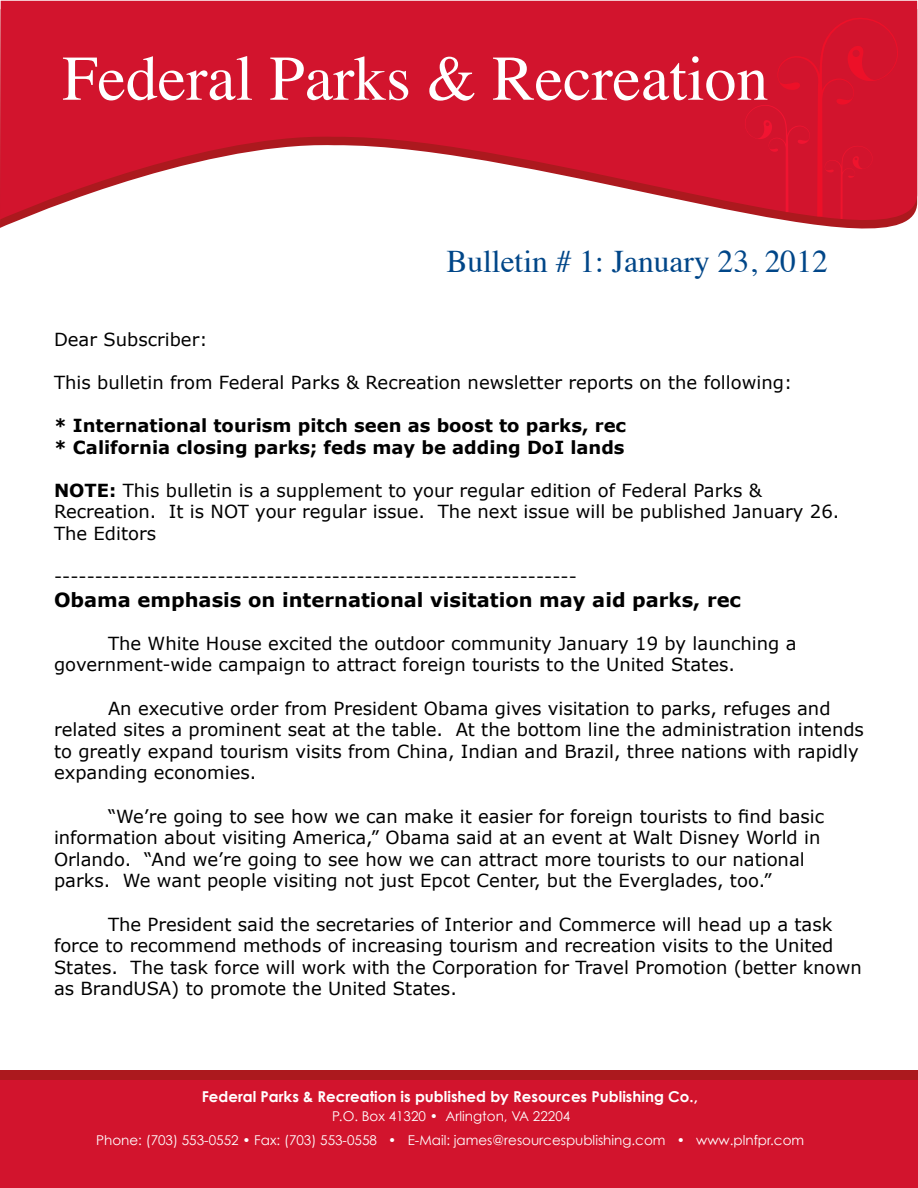
<style>
.page{position:relative;width:918px;height:1188px;background:#fff}
.page>*{position:absolute;margin:0;border:0;box-sizing:border-box;transform-origin:0 0}
.t1{font:63.75px "Times";color:#fff}
.t2{font:31.5px "Times";color:#004688}
.t3{font:700 19.5px "Verdana";color:#000}
.t4{font:18px/21.6px "Verdana";color:#000}
.t5{font:700 18px/21.6px "Verdana";color:#000}
.t6{font:700 15px "Century Gothic";color:#fff}
.t7{font:13.5px/23.4px "Century Gothic";color:#fff;text-align:center}
.s1{font-weight:700}
</style>
<div class="page">
<div style="left:0;top:1070px;width:918px;height:108px;background:#ac191e"></div>
<div style="left:1px;top:1139px;width:917px;height:49px;background:#d2142d"></div>
<svg style="left:0;top:1px;width:917px;height:228px;fill:#d2142d"></svg>
<svg style="left:744px;top:16px;width:155px;height:203px"></svg>
<div style="left:1px;top:1080px;width:917px;height:107px;background:#d2142d"></div>
<h1 class="t1" style="left:62px;top:19px;width:708px">Federal Parks &amp; Recreation</h1>
<h2 class="t2" style="left:446px;top:232px;width:383px">Bulletin # 1: January 23, 2012</h2>
<p class="t4" style="left:54px;top:328px;width:155px">Dear Subscriber:</p>
<p class="t4" style="left:54px;top:371px;width:740px">This bulletin from Federal Parks &amp; Recreation newsletter reports on the following:</p>
<p class="t5" style="left:54px;top:414px;width:574px">* International tourism pitch seen as boost to parks, rec * California closing parks; feds may be adding DoI lands</p>
<p class="t4" style="left:54px;top:479px;width:787px"><span class="s1">NOTE:</span> This bulletin is a supplement to your regular edition of Federal Parks &amp;<br>Recreation. It is NOT your regular issue. The next issue will be published January 26.<br>The Editors</p>
<p class="t4" style="left:54px;top:566px;width:525px">----------------------------------------------------------------</p>
<p class="t3" style="left:54px;top:586px;width:689px">Obama emphasis on international visitation may aid parks, rec</p>
<p class="t4" style="left:54px;top:632px;width:744px;text-indent:54px">The White House excited the outdoor community January 19 by launching a government-wide campaign to attract foreign tourists to the United States.</p>
<p class="t4" style="left:54px;top:697px;width:811px;text-indent:54px">An executive order from President Obama gives visitation to parks, refuges and related sites a prominent seat at the table. At the bottom line the administration intends to greatly expand tourism visits from China, Indian and Brazil, three nations with rapidly expanding economies.</p>
<p class="t4" style="left:54px;top:805px;width:772px;text-indent:54px">“We’re going to see how we can make it easier for foreign tourists to find basic information about visiting America,” Obama said at an event at Walt Disney World in Orlando. “And we’re going to see how we can attract more tourists to our national parks. We want people visiting not just Epcot Center, but the Everglades, too.”</p>
<p class="t4" style="left:54px;top:913px;width:810px;text-indent:54px">The President said the secretaries of Interior and Commerce will head up a task force to recommend methods of increasing tourism and recreation visits to the United States. The task force will work with the Corporation for Travel Promotion (better known as BrandUSA) to promote the United States.</p>
<p class="t6" style="left:202px;top:1087px;width:498px">Federal Parks &amp; Recreation is published by Resources Publishing Co.,</p>
<p class="t7" style="left:96px;top:1104px;width:710px">P.O. Box 41320 • Arlington, VA 22204<br>Phone: (703) 553-0552 • Fax: (703) 553-0558 • E-Mail: james@resourcespublishing.com • www.plnfpr.com</p>
</div>
